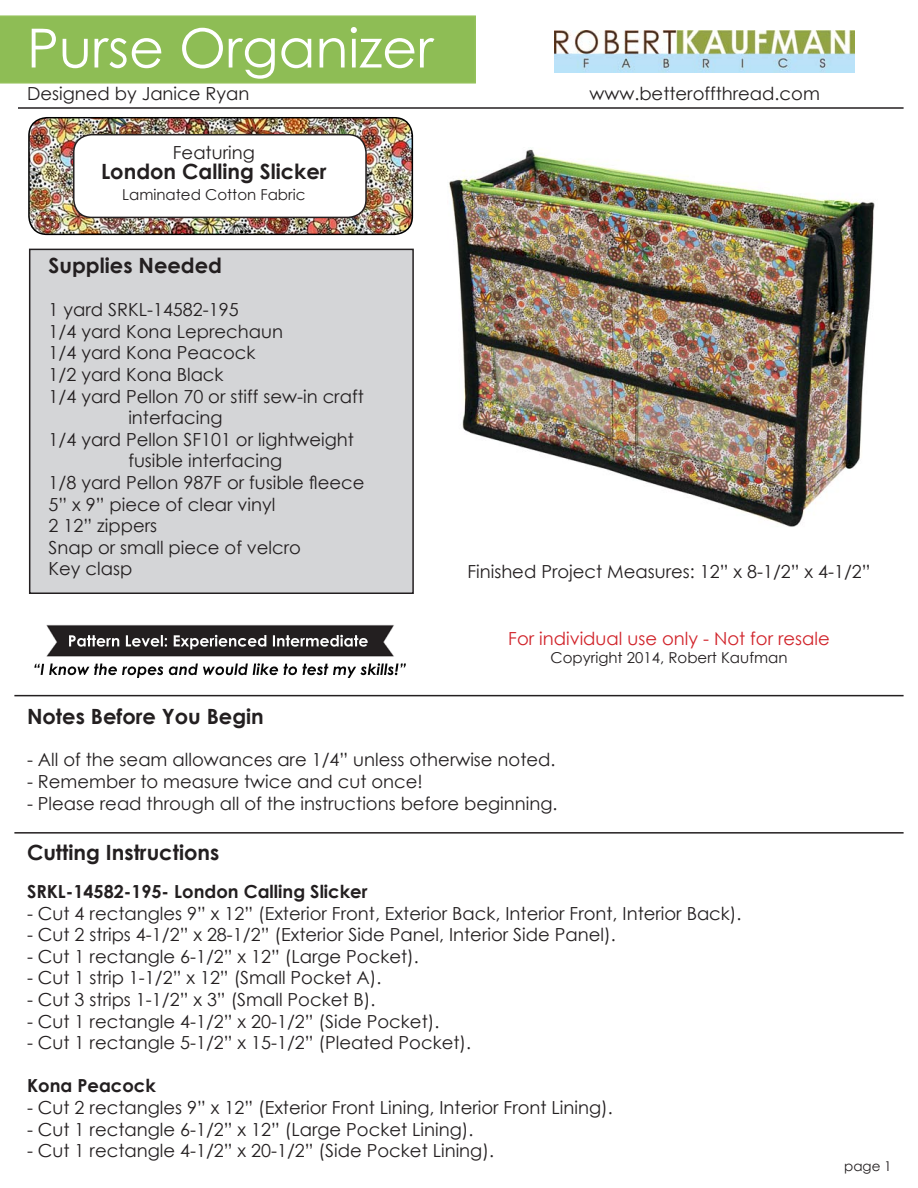
<style>
.page{position:relative;width:918px;height:1188px;background:#fff}
.page>*{position:absolute;margin:0;border:0;box-sizing:border-box;transform-origin:0 0}
.t1{font:54px "Century Gothic";color:#fff}
.t2{font:700 21px "Century Gothic";color:#231f20}
.t3{font:18px "Century Gothic";color:#231f20}
.t4{font:700 18px "Century Gothic";color:#231f20}
.t5{font:18px "Century Gothic";color:#d1232a}
.t6{font:15px "Century Gothic";color:#231f20}
.t7{font:13.5px "Century Gothic";color:#231f20}
</style>
<div class="page">
<div style="left:30px;top:249px;width:383px;height:344px;background:#d4d5d7"></div>
<div style="left:29px;top:249px;width:385px;height:345px;border:2px solid #231f20"></div>
<img style="left:29px;top:118px;width:383px;height:116px">
<div style="left:28px;top:117px;width:385px;height:118px;border:2px solid #000;border-radius:18px"></div>
<div style="left:74px;top:135px;width:292px;height:82px;background:#fff;border-radius:18px"></div>
<div style="left:73px;top:134px;width:294px;height:84px;border:2px solid #231f20;border-radius:18px"></div>
<img style="left:449px;top:147px;width:426px;height:380px">
<div style="left:0;top:15px;width:476px;height:69px;background:#8ebd55"></div>
<img style="left:554px;top:31px;width:301px;height:41px">
<hr style="left:18px;top:107px;width:886px;height:2px;background:#231f20">
<hr style="left:14px;top:695px;width:890px;height:1px;background:#231f20">
<hr style="left:14px;top:832px;width:890px;height:2px;background:#231f20">
<img style="left:34px;top:624px;width:372px;height:54px">
<p class="t1" style="left:27px;top:10px;width:408px">Purse Organizer</p>
<p class="t3" style="left:27px;top:81px;width:224px">Designed by Janice Ryan</p>
<p class="t3" style="left:173px;top:140px;width:83px">Featuring</p>
<p class="t2" style="left:101px;top:155px;width:227px">London Calling Slicker</p>
<p class="t6" style="left:122px;top:184px;width:185px">Laminated Cotton Fabric</p>
<p class="t2" style="left:49px;top:249px;width:175px">Supplies Needed</p>
<p class="t3" style="left:49px;top:297px;width:192px">1 yard SRKL-14582-195</p>
<p class="t3" style="left:49px;top:319px;width:236px">1/4 yard Kona Leprechaun</p>
<p class="t3" style="left:49px;top:340px;width:208px">1/4 yard Kona Peacock</p>
<p class="t3" style="left:49px;top:362px;width:177px">1/2 yard Kona Black</p>
<p class="t3" style="left:49px;top:384px;width:317px">1/4 yard Pellon 70 or stiff sew-in craft</p>
<p class="t3" style="left:128px;top:405px;width:96px">interfacing</p>
<p class="t3" style="left:49px;top:427px;width:307px">1/4 yard Pellon SF101 or lightweight</p>
<p class="t3" style="left:128px;top:448px;width:155px">fusible interfacing</p>
<p class="t3" style="left:49px;top:470px;width:317px">1/8 yard Pellon 987F or fusible fleece</p>
<p class="t3" style="left:49px;top:492px;width:228px">5” x 9” piece of clear vinyl</p>
<p class="t3" style="left:49px;top:513px;width:110px">2 12” zippers</p>
<p class="t3" style="left:49px;top:535px;width:254px">Snap or small piece of velcro</p>
<p class="t3" style="left:49px;top:556px;width:85px">Key clasp</p>
<p class="t3" style="left:590px;top:81px;width:232px">www.betteroffthread.com</p>
<p class="t3" style="left:467px;top:559px;width:405px">Finished Project Measures: 12” x 8-1/2” x 4-1/2”</p>
<p class="t5" style="left:508px;top:626px;width:323px">For individual use only - Not for resale</p>
<p class="t6" style="left:551px;top:647px;width:238px">Copyright 2014, Robert Kaufman</p>
<p class="t2" style="left:27px;top:701px;width:238px">Notes Before You Begin</p>
<p class="t3" style="left:27px;top:747px;width:530px">- All of the seam allowances are 1/4” unless otherwise noted.</p>
<p class="t3" style="left:27px;top:769px;width:397px">- Remember to measure twice and cut once!</p>
<p class="t3" style="left:27px;top:791px;width:532px">- Please read through all of the instructions before beginning.</p>
<p class="t2" style="left:27px;top:836px;width:194px">Cutting Instructions</p>
<p class="t4" style="left:27px;top:878px;width:342px">SRKL-14582-195- London Calling Slicker</p>
<p class="t3" style="left:27px;top:901px;width:716px">- Cut 4 rectangles 9” x 12” (Exterior Front, Exterior Back, Interior Front, Interior Back).</p>
<p class="t3" style="left:27px;top:922px;width:590px">- Cut 2 strips 4-1/2” x 28-1/2” (Exterior Side Panel, Interior Side Panel).</p>
<p class="t3" style="left:27px;top:944px;width:393px">- Cut 1 rectangle 6-1/2” x 12” (Large Pocket).</p>
<p class="t3" style="left:27px;top:965px;width:356px">- Cut 1 strip 1-1/2” x 12” (Small Pocket A).</p>
<p class="t3" style="left:27px;top:987px;width:350px">- Cut 3 strips 1-1/2” x 3” (Small Pocket B).</p>
<p class="t3" style="left:27px;top:1009px;width:414px">- Cut 1 rectangle 4-1/2” x 20-1/2” (Side Pocket).</p>
<p class="t3" style="left:27px;top:1030px;width:446px">- Cut 1 rectangle 5-1/2” x 15-1/2” (Pleated Pocket).</p>
<p class="t4" style="left:27px;top:1072px;width:130px">Kona Peacock</p>
<p class="t3" style="left:27px;top:1095px;width:587px">- Cut 2 rectangles 9” x 12” (Exterior Front Lining, Interior Front Lining).</p>
<p class="t3" style="left:27px;top:1117px;width:448px">- Cut 1 rectangle 6-1/2” x 12” (Large Pocket Lining).</p>
<p class="t3" style="left:27px;top:1138px;width:468px">- Cut 1 rectangle 4-1/2” x 20-1/2” (Side Pocket Lining).</p>
<p class="t7" style="left:844px;top:1157px;width:49px">page 1</p>
</div>
